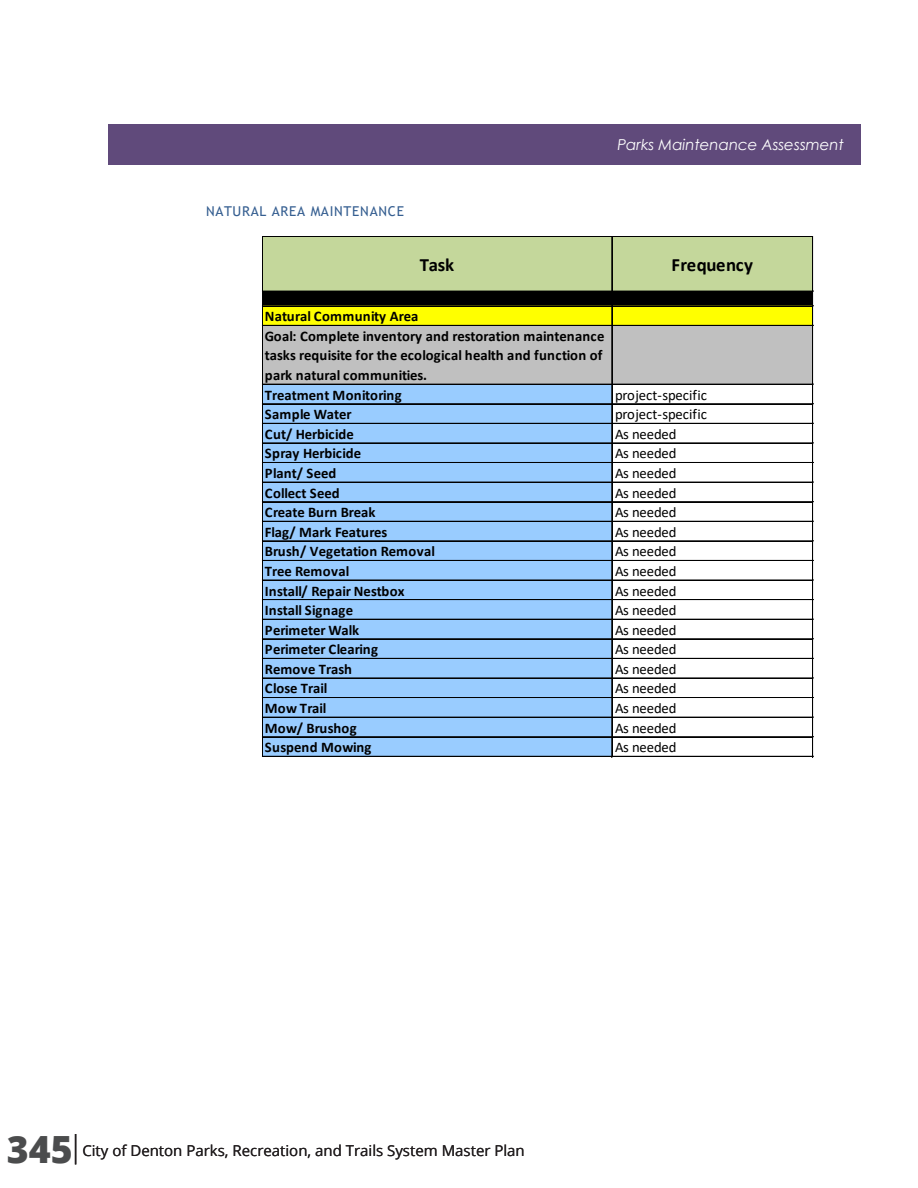
<style>
.page{position:relative;width:918px;height:1188px;background:#fff}
.page>*{position:absolute;margin:0;border:0;box-sizing:border-box;transform-origin:0 0}
.t1{font:800 37.5px "Open Sans";color:#4b4c4d}
.t2{font:700 18.75px "Calibri";letter-spacing:-.01em;color:#000}
.t3{font:15px "Open Sans";color:#231f20}
.t4{font:italic 15px "Century Gothic";color:#fff}
.t5{font:700 14.7px/19.6px "Calibri";letter-spacing:.005em;color:#000}
.t6{font:14.7px "Calibri";color:#000}
.t7{font:13.5px "Trebuchet MS";letter-spacing:.05em;color:#365f91}
</style>
<div class="page">
<hr style="left:75px;top:1134px;width:1px;height:30px;background:#231f20">
<div style="left:108px;top:124px;width:752px;height:41px;background:#604a7b"></div>
<div style="left:262px;top:237px;width:551px;height:55px;background:#c4d79b"></div>
<div style="left:262px;top:291px;width:551px;height:16px;background:#000"></div>
<div style="left:262px;top:306px;width:551px;height:20px;background:#ff0"></div>
<div style="left:262px;top:325px;width:551px;height:60px;background:#c0c0c0"></div>
<div style="left:262px;top:384px;width:351px;height:373px;background:#9cf"></div>
<hr style="left:262px;top:236px;width:1px;height:521px;background:#000">
<hr style="left:612px;top:237px;width:1px;height:520px;background:#000">
<hr style="left:812px;top:237px;width:1px;height:520px;background:#000">
<hr style="left:813px;top:237px;width:1px;height:520px;background:#000">
<hr style="left:262px;top:236px;width:551px;height:1px;background:#000">
<hr style="left:262px;top:306px;width:551px;height:1px;background:#000">
<hr style="left:262px;top:325px;width:551px;height:1px;background:#000">
<hr style="left:262px;top:384px;width:551px;height:1px;background:#000">
<hr style="left:262px;top:403px;width:551px;height:1px;background:#000">
<hr style="left:262px;top:404px;width:551px;height:1px;background:#000">
<hr style="left:262px;top:423px;width:551px;height:1px;background:#000">
<hr style="left:262px;top:443px;width:551px;height:1px;background:#000">
<hr style="left:262px;top:462px;width:551px;height:1px;background:#000">
<hr style="left:262px;top:482px;width:551px;height:1px;background:#000">
<hr style="left:262px;top:501px;width:551px;height:1px;background:#000">
<hr style="left:262px;top:502px;width:551px;height:1px;background:#000">
<hr style="left:262px;top:521px;width:551px;height:1px;background:#000">
<hr style="left:262px;top:541px;width:551px;height:1px;background:#000">
<hr style="left:262px;top:560px;width:551px;height:1px;background:#000">
<hr style="left:262px;top:580px;width:551px;height:1px;background:#000">
<hr style="left:262px;top:599px;width:551px;height:1px;background:#000">
<hr style="left:262px;top:600px;width:551px;height:1px;background:#000">
<hr style="left:262px;top:619px;width:551px;height:1px;background:#000">
<hr style="left:262px;top:639px;width:551px;height:1px;background:#000">
<hr style="left:262px;top:658px;width:551px;height:1px;background:#000">
<hr style="left:262px;top:678px;width:551px;height:1px;background:#000">
<hr style="left:262px;top:697px;width:551px;height:1px;background:#000">
<hr style="left:262px;top:698px;width:551px;height:1px;background:#000">
<hr style="left:262px;top:717px;width:551px;height:1px;background:#000">
<hr style="left:262px;top:736px;width:551px;height:1px;background:#000">
<hr style="left:262px;top:737px;width:551px;height:1px;background:#000">
<hr style="left:262px;top:756px;width:551px;height:1px;background:#000">
<p class="t7" style="left:206px;top:203px;width:199px">NATURAL AREA MAINTENANCE</p>
<p class="t4" style="left:617px;top:134px;width:228px">Parks Maintenance Assessment</p>
<p class="t2" style="left:420px;top:251px;width:36px">Task</p>
<p class="t2" style="left:671px;top:251px;width:83px">Frequency</p>
<p class="t5" style="left:265px;top:306px;width:341px">Natural Community Area<br>Goal: Complete inventory and restoration maintenance tasks requisite for the ecological health and function of park natural communities.<br>Treatment Monitoring</p>
<p class="t6" style="left:615px;top:385px;width:93px">project-specific</p>
<p class="t5" style="left:265px;top:404px;width:88px">Sample Water</p>
<p class="t6" style="left:615px;top:404px;width:93px">project-specific</p>
<p class="t5" style="left:265px;top:424px;width:91px">Cut/ Herbicide</p>
<p class="t6" style="left:615px;top:424px;width:63px">As needed</p>
<p class="t5" style="left:265px;top:443px;width:98px">Spray Herbicide</p>
<p class="t6" style="left:615px;top:443px;width:63px">As needed</p>
<p class="t5" style="left:265px;top:463px;width:73px">Plant/ Seed</p>
<p class="t6" style="left:615px;top:463px;width:63px">As needed</p>
<p class="t5" style="left:265px;top:483px;width:76px">Collect Seed</p>
<p class="t6" style="left:615px;top:482px;width:63px">As needed</p>
<p class="t5" style="left:265px;top:502px;width:112px">Create Burn Break</p>
<p class="t6" style="left:615px;top:502px;width:63px">As needed</p>
<p class="t5" style="left:265px;top:522px;width:124px">Flag/ Mark Features</p>
<p class="t6" style="left:615px;top:522px;width:63px">As needed</p>
<p class="t5" style="left:265px;top:541px;width:172px">Brush/ Vegetation Removal</p>
<p class="t6" style="left:615px;top:541px;width:63px">As needed</p>
<p class="t5" style="left:265px;top:561px;width:86px">Tree Removal</p>
<p class="t6" style="left:615px;top:561px;width:63px">As needed</p>
<p class="t5" style="left:265px;top:581px;width:141px">Install/ Repair Nestbox</p>
<p class="t6" style="left:615px;top:580px;width:63px">As needed</p>
<p class="t5" style="left:265px;top:600px;width:90px">Install Signage</p>
<p class="t6" style="left:615px;top:600px;width:63px">As needed</p>
<p class="t5" style="left:265px;top:620px;width:96px">Perimeter Walk</p>
<p class="t6" style="left:615px;top:620px;width:63px">As needed</p>
<p class="t5" style="left:265px;top:639px;width:115px">Perimeter Clearing</p>
<p class="t6" style="left:615px;top:639px;width:63px">As needed</p>
<p class="t5" style="left:265px;top:659px;width:89px">Remove Trash</p>
<p class="t6" style="left:615px;top:659px;width:63px">As needed</p>
<p class="t5" style="left:265px;top:679px;width:64px">Close Trail</p>
<p class="t6" style="left:615px;top:678px;width:63px">As needed</p>
<p class="t5" style="left:265px;top:698px;width:63px">Mow Trail</p>
<p class="t6" style="left:615px;top:698px;width:63px">As needed</p>
<p class="t5" style="left:265px;top:718px;width:93px">Mow/ Brushog</p>
<p class="t6" style="left:615px;top:718px;width:63px">As needed</p>
<p class="t5" style="left:265px;top:737px;width:108px">Suspend Mowing</p>
<p class="t6" style="left:615px;top:737px;width:63px">As needed</p>
<h1 class="t1" style="left:7px;top:1121px;width:67px">345</h1>
<p class="t3" style="left:82px;top:1140px;width:444px">City of Denton Parks, Recreation, and Trails System Master Plan</p>
</div>
